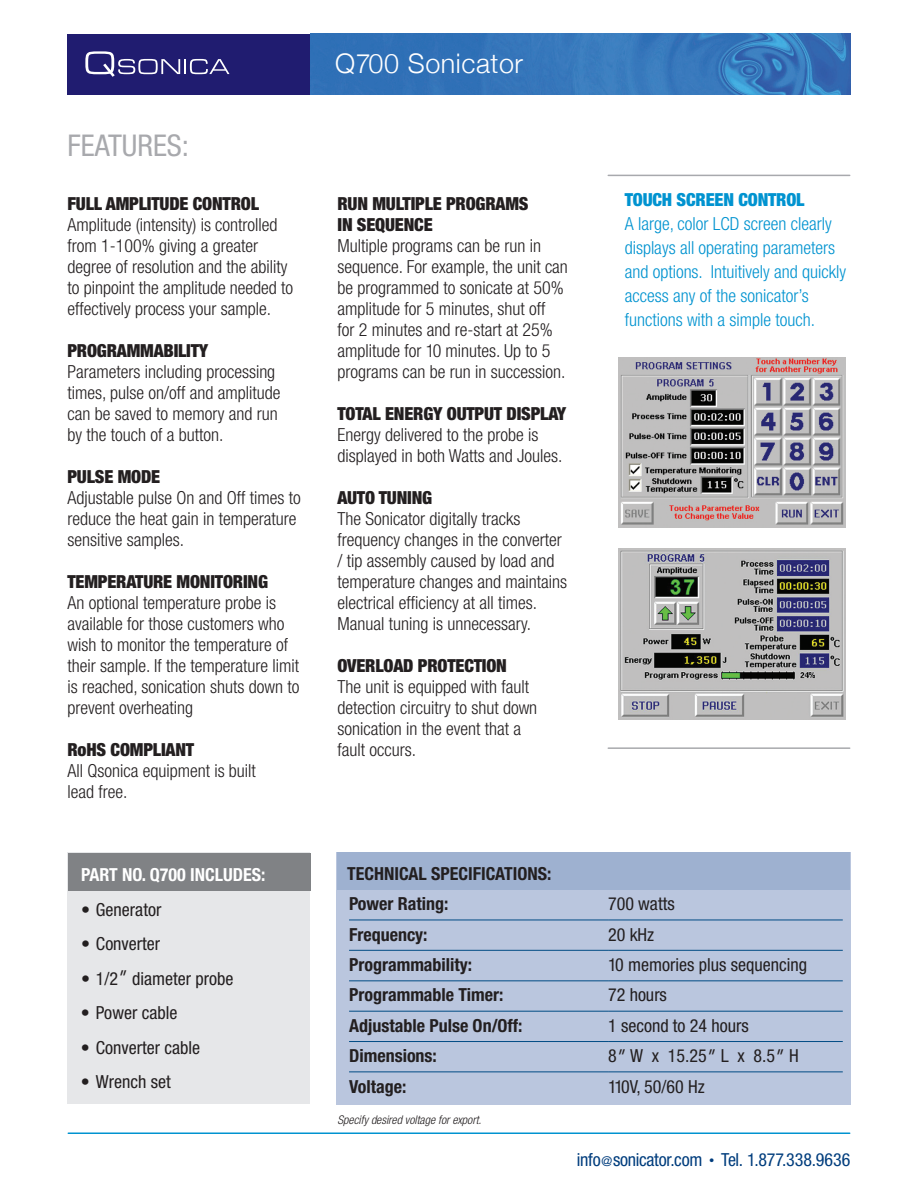
<style>
.page{position:relative;width:918px;height:1188px;background:#fff}
.page>*{position:absolute;margin:0;border:0;box-sizing:border-box;transform-origin:0 0}
.t1{font:condensed 30px "Helvetica Neue";color:#a8a9ad}
.t2{font:300 27px "Helvetica Neue";letter-spacing:.02em;color:#fff}
.t3{font:300 condensed 18px/21px "Helvetica Neue";color:#231f20}
.t4{font:condensed 18px "Helvetica Neue";color:#231f20}
.t5{font:900 condensed 18px/21px "Helvetica Neue";letter-spacing:-.01em;color:#231f20}
.t6{font:300 condensed 18px/24px "Helvetica Neue";color:#0093d0}
.t7{font:700 condensed 18px "Helvetica Neue";color:#231f20}
.t8{font:condensed 18px "Helvetica Neue";letter-spacing:-.015em;color:#013d7d}
.t9{font:700 condensed 18px "Helvetica Neue";color:#fff}
.t10{font:900 condensed 18px "Helvetica Neue";letter-spacing:-.01em;color:#0093d0}
.t11{font:italic 300 condensed 12px "Helvetica Neue";color:#231f20}
.s1{font-family:"Geneva";font-stretch:normal;font-size:15px}
.s2{font-size:13.5px}
.s3{font-size:10.5px}
</style>
<div class="page">
<div style="left:68px;top:34px;width:243px;height:61px;background:#201c70"></div>
<img style="left:310px;top:34px;width:540px;height:61px">
<hr style="left:68px;top:1132px;width:782px;height:2px;background:#0093d0">
<svg style="left:85px;top:51px;width:144px;height:26px"></svg>
<img style="left:618px;top:357px;width:227px;height:171px">
<img style="left:618px;top:549px;width:227px;height:170px">
<div style="left:337px;top:852px;width:514px;height:252px;background:#bac6de"></div>
<div style="left:338px;top:852px;width:512px;height:38px;background:#9eb1d0"></div>
<div style="left:68px;top:853px;width:242px;height:251px;background:#e6e7e9"></div>
<div style="left:68px;top:853px;width:242px;height:37px;background:#808285"></div>
<svg style="left:349px;top:919px;width:494px;height:153px"></svg>
<hr style="left:349px;top:920px;width:259px;height:1px;background:#004b84">
<hr style="left:608px;top:920px;width:235px;height:1px;background:#004b84">
<hr style="left:349px;top:950px;width:259px;height:1px;background:#004b84">
<hr style="left:608px;top:950px;width:235px;height:1px;background:#004b84">
<hr style="left:349px;top:980px;width:259px;height:1px;background:#004b84">
<hr style="left:608px;top:980px;width:235px;height:1px;background:#004b84">
<hr style="left:349px;top:1011px;width:259px;height:1px;background:#004b84">
<hr style="left:608px;top:1011px;width:235px;height:1px;background:#004b84">
<hr style="left:349px;top:1041px;width:259px;height:1px;background:#004b84">
<hr style="left:608px;top:1041px;width:235px;height:1px;background:#004b84">
<hr style="left:349px;top:1072px;width:259px;height:1px;background:#004b84">
<hr style="left:608px;top:1072px;width:235px;height:1px;background:#004b84">
<hr style="left:608px;top:747px;width:242px;height:2px;background:#a8a9ad">
<hr style="left:608px;top:175px;width:242px;height:1px;background:#a8a9ad">
<h1 class="t1" style="left:68px;top:128px;width:123px">FEATURES:</h1>
<p class="t5" style="left:67px;top:193px;width:193px">FULL AMPLITUDE CONTROL</p>
<p class="t3" style="left:67px;top:214px;width:227px">Amplitude (intensity) is controlled from 1-100% giving a greater degree of resolution and the ability to pinpoint the amplitude needed to effectively process your sample.</p>
<p class="t5" style="left:67px;top:340px;width:142px">PROGRAMMABILITY</p>
<p class="t3" style="left:67px;top:361px;width:214px">Parameters including processing times, pulse on/off and amplitude can be saved to memory and run by the touch of a button.</p>
<p class="t5" style="left:67px;top:466px;width:94px">PULSE MODE</p>
<p class="t3" style="left:67px;top:487px;width:235px">Adjustable pulse On and Off times to reduce the heat gain in temperature sensitive samples.</p>
<p class="t5" style="left:67px;top:571px;width:202px">TEMPERATURE MONITORING</p>
<p class="t3" style="left:67px;top:592px;width:233px">An optional temperature probe is available for those customers who wish to monitor the temperature of their sample. If the temperature limit is reached, sonication shuts down to prevent overheating</p>
<p class="t5" style="left:67px;top:739px;width:128px">RoHS COMPLIANT</p>
<p class="t3" style="left:67px;top:760px;width:190px">All Qsonica equipment is built lead free.</p>
<p class="t9" style="left:81px;top:864px;width:186px">PART NO. Q700 INCLUDES:</p>
<p class="t4" style="left:81px;top:899px;width:82px">• Generator</p>
<p class="t4" style="left:81px;top:933px;width:81px">• Converter</p>
<p class="t4" style="left:81px;top:968px;width:154px">• 1/2<sup>″</sup> diameter probe</p>
<p class="t4" style="left:81px;top:1002px;width:98px">• Power cable</p>
<p class="t4" style="left:81px;top:1037px;width:121px">• Converter cable</p>
<p class="t4" style="left:81px;top:1071px;width:91px">• Wrench set</p>
<h2 class="t2" style="left:335px;top:47px;width:189px">Q700 Sonicator</h2>
<p class="t5" style="left:338px;top:193px;width:193px">RUN MULTIPLE PROGRAMS<br>IN SEQUENCE</p>
<p class="t3" style="left:338px;top:235px;width:232px">Multiple programs can be run in sequence. For example, the unit can be programmed to sonicate at 50% amplitude for 5 minutes, shut off<br>for 2 minutes and re-start at 25% amplitude for 10 minutes. Up to 5 programs can be run in succession.</p>
<p class="t5" style="left:338px;top:403px;width:230px">TOTAL ENERGY OUTPUT DISPLAY</p>
<p class="t3" style="left:338px;top:424px;width:226px">Energy delivered to the probe is displayed in both Watts and Joules.</p>
<p class="t5" style="left:338px;top:487px;width:96px">AUTO TUNING</p>
<p class="t3" style="left:338px;top:508px;width:231px">The Sonicator digitally tracks frequency changes in the converter / tip assembly caused by load and temperature changes and maintains electrical efficiency at all times.<br>Manual tuning is unnecessary.</p>
<p class="t5" style="left:338px;top:655px;width:171px">OVERLOAD PROTECTION</p>
<p class="t3" style="left:338px;top:676px;width:201px">The unit is equipped with fault detection circuitry to shut down sonication in the event that a fault occurs.</p>
<p class="t7" style="left:347px;top:862px;width:206px">TECHNICAL SPECIFICATIONS:</p>
<p class="t10" style="left:625px;top:188px;width:181px">TOUCH SCREEN CONTROL</p>
<p class="t6" style="left:625px;top:211px;width:223px">A large, color LCD screen clearly displays all operating parameters and options. Intuitively and quickly access any of the sonicator’s functions with a simple touch.</p>
<p class="t7" style="left:349px;top:893px;width:101px">Power Rating:</p>
<p class="t4" style="left:608px;top:893px;width:68px">700 watts</p>
<p class="t7" style="left:349px;top:923px;width:80px">Frequency:</p>
<p class="t4" style="left:608px;top:924px;width:48px">20 kHz</p>
<p class="t7" style="left:349px;top:954px;width:125px">Programmability:</p>
<p class="t4" style="left:608px;top:954px;width:201px">10 memories plus sequencing</p>
<p class="t7" style="left:349px;top:984px;width:156px">Programmable Timer:</p>
<p class="t4" style="left:608px;top:985px;width:60px">72 hours</p>
<p class="t7" style="left:349px;top:1015px;width:175px">Adjustable Pulse On/Off:</p>
<p class="t4" style="left:608px;top:1015px;width:142px">1 second to 24 hours</p>
<p class="t7" style="left:349px;top:1045px;width:89px">Dimensions:</p>
<p class="t4" style="left:608px;top:1045px;width:192px">8<span class="s1">″</span> W x 15.25<span class="s1">″</span> L x 8.5<span class="s1">″</span> H</p>
<p class="t7" style="left:349px;top:1075px;width:59px">Voltage:</p>
<p class="t4" style="left:608px;top:1076px;width:98px">110V, 50/60 Hz</p>
<p class="t11" style="left:338px;top:1113px;width:145px">Specify desired voltage for export.</p>
<p class="t8" style="left:577px;top:1149px;width:275px">info<span class="s2">@</span>sonicator.com <span class="s3">•</span> Tel. 1.877.338.9636</p>
</div>
